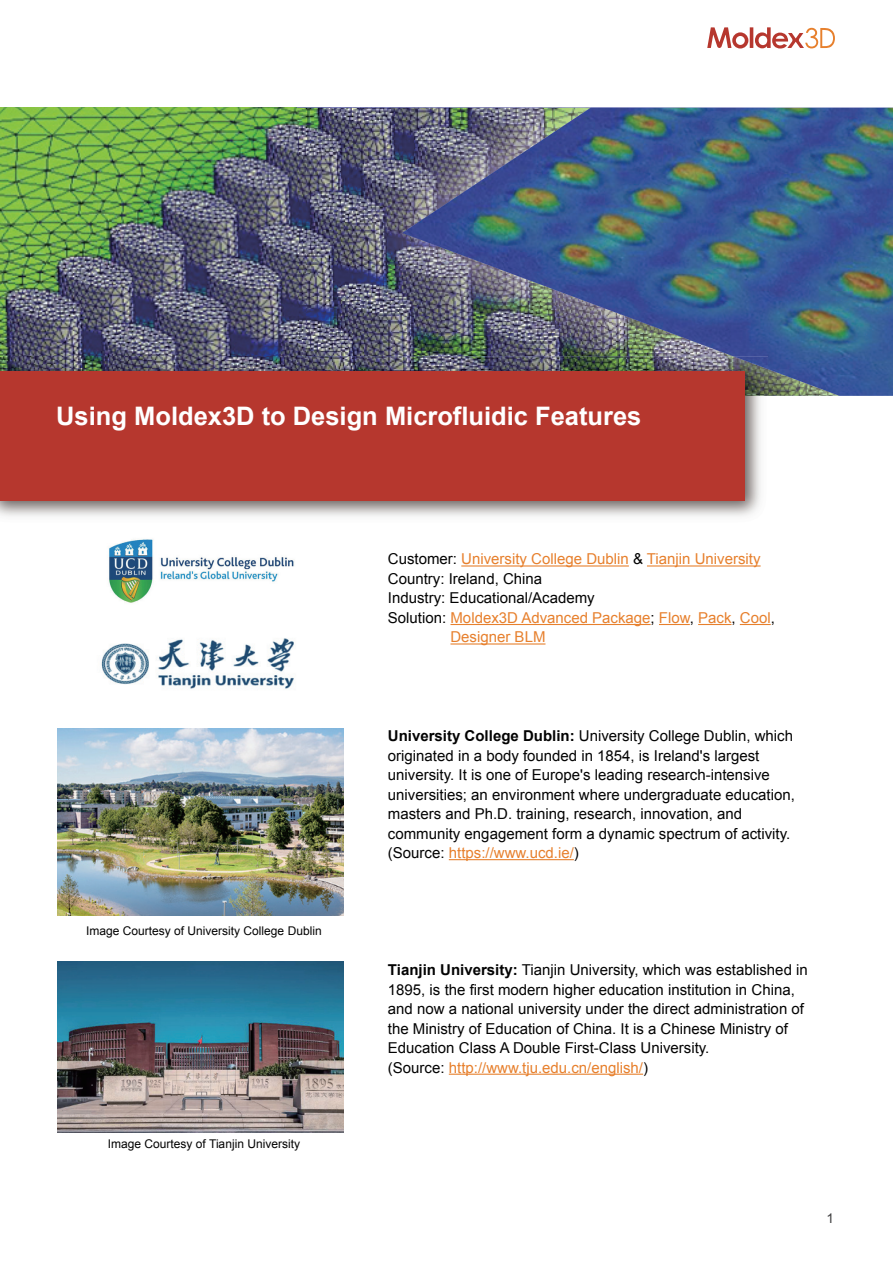
<style>
.page{position:relative;width:893px;height:1263px;background:#fff}
.page>*{position:absolute;margin:0;border:0;box-sizing:border-box;transform-origin:0 0}
.t1{font:700 25.5px "Arial";color:#fff}
.t2{font:15px/19.5px "Arial";color:#030303}
.t3{font:15px "Arial";color:#e7802d}
.t4{font:13.5px "Arial";color:#3e3e3f}
.t5{font:12px "Arial";color:#030303}
.s1{color:#030303}
.s2{font-weight:700}
.s3{color:#e7802d}
</style>
<div class="page">
<img style="left:0;top:108px;width:402px;height:248px">
<img style="left:402px;top:108px;width:491px;height:288px">
<hr style="left:461px;top:565px;width:168px;height:1px;background:#e7802d">
<hr style="left:647px;top:565px;width:114px;height:1px;background:#e7802d">
<hr style="left:450px;top:624px;width:201px;height:1px;background:#e7802d">
<hr style="left:659px;top:624px;width:31px;height:1px;background:#e7802d">
<hr style="left:698px;top:624px;width:33px;height:1px;background:#e7802d">
<hr style="left:740px;top:624px;width:31px;height:1px;background:#e7802d">
<hr style="left:450px;top:643px;width:95px;height:1px;background:#e7802d">
<hr style="left:449px;top:859px;width:125px;height:1px;background:#e7802d">
<hr style="left:449px;top:1074px;width:194px;height:1px;background:#e7802d">
<img style="left:614px;top:396px;width:147px;height:124px">
<img style="left:0;top:356px;width:768px;height:40px">
<img style="left:734px;top:356px;width:34px;height:13px">
<div style="left:0;top:371px;width:744px;height:130px;background:#b6372e"></div>
<svg style="left:707px;top:27px;width:128px;height:22px"></svg>
<img style="left:109px;top:539px;width:185px;height:64px">
<img style="left:101px;top:638px;width:193px;height:51px">
<img style="left:58px;top:728px;width:286px;height:187px">
<img style="left:58px;top:961px;width:286px;height:171px">
<h1 class="t1" style="left:56px;top:399px;width:587px">Using Moldex3D to Design Microfluidic Features</h1>
<p class="t5" style="left:86px;top:922px;width:237px">Image Courtesy of University College Dublin</p>
<p class="t5" style="left:108px;top:1136px;width:194px">Image Courtesy of Tianjin University</p>
<p class="t3" style="left:388px;top:549px;width:374px"><span class="s1">Customer:</span> University College Dublin <span class="s1">&amp;</span> Tianjin University</p>
<p class="t2" style="left:388px;top:569px;width:156px">Country: Ireland, China</p>
<p class="t2" style="left:388px;top:588px;width:208px">Industry: Educational/Academy</p>
<p class="t3" style="left:388px;top:608px;width:388px"><span class="s1">Solution:</span> Moldex3D Advanced Package<span class="s1">;</span> Flow<span class="s1">,</span> Pack<span class="s1">,</span> Cool<span class="s1">,</span></p>
<p class="t3" style="left:450px;top:627px;width:97px">Designer BLM</p>
<p class="t2" style="left:388px;top:726px;width:408px"><span class="s2">University College Dublin:</span> University College Dublin, which originated in a body founded in 1854, is Ireland's largest university. It is one of Europe's leading research-intensive universities; an environment where undergraduate education, masters and Ph.D. training, research, innovation, and community engagement form a dynamic spectrum of activity. (Source: <span class="s3">https://www.ucd.ie/</span>)</p>
<p class="t2" style="left:388px;top:960px;width:421px"><span class="s2">Tianjin University:</span> Tianjin University, which was established in 1895, is the first modern higher education institution in China, and now a national university under the direct administration of the Ministry of Education of China. It is a Chinese Ministry of Education Class A Double First-Class University.<br>(Source: <span class="s3">http://www.tju.edu.cn/english/</span>)</p>
<p class="t4" style="left:826px;top:1209px;width:9px">1</p>
</div>
